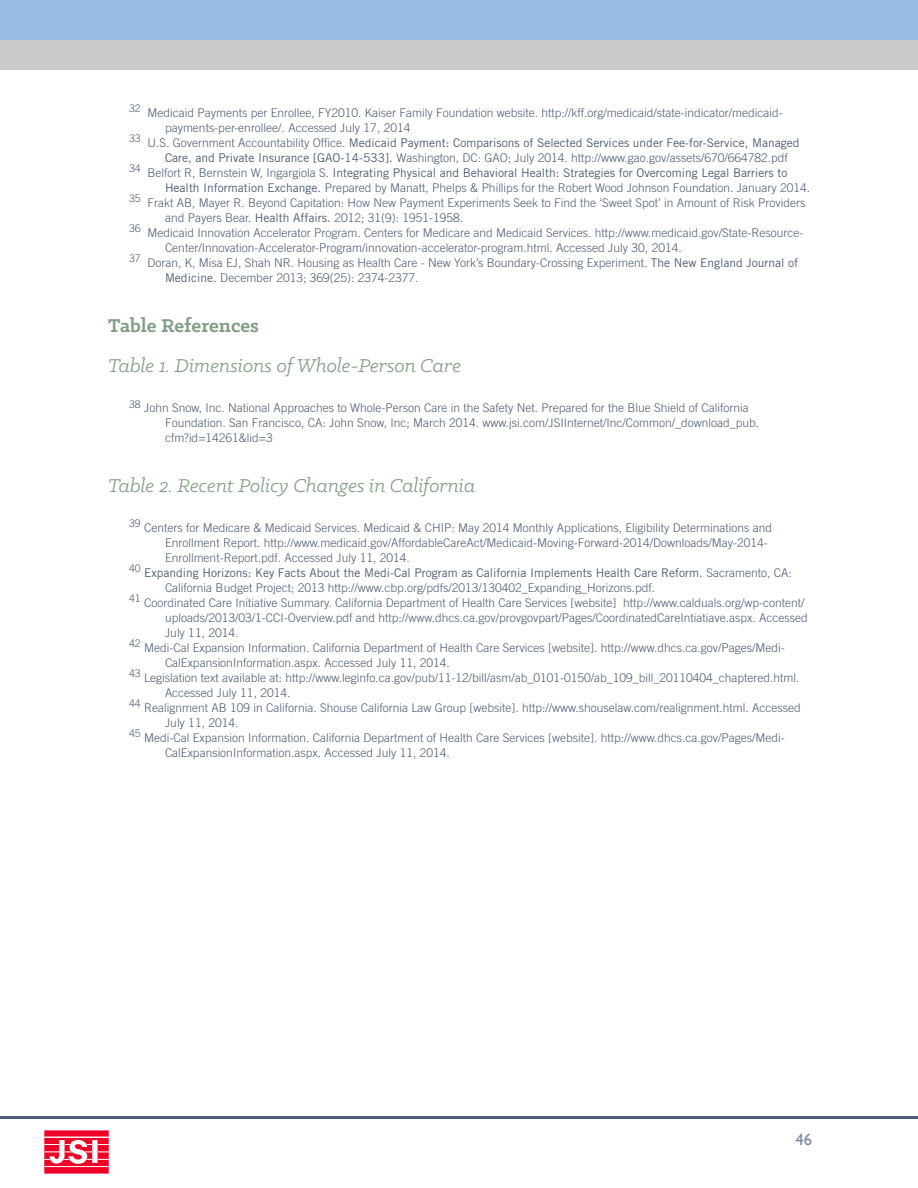
<style>
.page{position:relative;width:918px;height:1188px;background:#fff}
.page>*{position:absolute;margin:0;border:0;box-sizing:border-box;transform-origin:0 0}
.t1{font:italic 21px "Klinic Slab";color:#819d83}
.t2{font:700 21px "Klinic Slab";color:#819d83}
.t3{font:16.5px "Gill Sans";color:#7b8a9d}
.t4{font:300 12px/15px "Trade Gothic LT Std";color:#4e5d75}
.t5{font:12px/15px "Trade Gothic LT Std";color:#4e5d75}
.s1{font-weight:300}
.s2{font-weight:400}
</style>
<div class="page">
<hr style="left:0;top:1116px;width:918px;height:3px;background:#4e5d75">
<div style="left:0;top:0;width:918px;height:69px;background:#cccbcb"></div>
<div style="left:0;top:0;width:918px;height:40px;background:#99bde3"></div>
<svg style="left:44px;top:1130px;width:65px;height:44px"></svg>
<p class="t4" style="left:165px;top:105px;width:619px;text-indent:-36px"><sup>32</sup> Medicaid Payments per Enrollee, FY2010. Kaiser Family Foundation website. http://kff.org/medicaid/state-indicator/medicaid&shy;payments-per-enrollee/. Accessed July 17, 2014</p>
<p class="t5" style="left:165px;top:135px;width:636px;text-indent:-36px"><sup>33</sup> <span class="s1">U.S. Government Accountability Office.</span> Medicaid Payment: Comparisons of Selected Services under Fee-for-Service, Managed<br>Care, and Private Insurance [GAO-14-533]. <span class="s1">Washington, DC: GAO; July 2014. http://www.gao.gov/assets/670/664782.pdf</span></p>
<p class="t4" style="left:165px;top:165px;width:647px;text-indent:-36px"><sup>34</sup> Belfort R, Bernstein W, Ingargiola S. <span class="s2">Integrating Physical and Behavioral Health: Strategies for Overcoming Legal Barriers to<br>Health Information Exchange.</span> Prepared by Manatt, Phelps &amp; Phillips for the Robert Wood Johnson Foundation. January 2014.</p>
<p class="t4" style="left:165px;top:195px;width:642px;text-indent:-36px"><sup>35</sup> Frakt AB, Mayer R. Beyond Capitation: How New Payment Experiments Seek to Find the ‘Sweet Spot’ in Amount of Risk Providers and Payers Bear. <span class="s2">Health Affairs.</span> 2012; 31(9): 1951-1958.</p>
<p class="t4" style="left:165px;top:225px;width:640px;text-indent:-36px"><sup>36</sup> Medicaid Innovation Accelerator Program. Centers for Medicare and Medicaid Services. http://www.medicaid.gov/State-Resource-<br>Center/Innovation-Accelerator-Program/innovation-accelerator-program.html. Accessed July 30, 2014.</p>
<p class="t4" style="left:165px;top:255px;width:635px;text-indent:-36px"><sup>37</sup> Doran, K, Misa EJ, Shah NR. Housing as Health Care - New York’s Boundary-Crossing Experiment. <span class="s2">The New England Journal of<br>Medicine.</span> December 2013; 369(25): 2374-2377.</p>
<p class="t2" style="left:108px;top:312px;width:152px">Table References</p>
<p class="t1" style="left:108px;top:352px;width:355px">Table 1. Dimensions of Whole-Person Care</p>
<p class="t4" style="left:165px;top:401px;width:596px;text-indent:-36px"><sup>38</sup> John Snow, Inc. National Approaches to Whole-Person Care in the Safety Net. Prepared for the Blue Shield of California<br>Foundation. San Francisco, CA: John Snow, Inc; March 2014. www.jsi.com/JSIInternet/Inc/Common/_download_pub. cfm?id=14261&amp;lid=3</p>
<p class="t1" style="left:108px;top:472px;width:369px">Table 2. Recent Policy Changes in California</p>
<p class="t4" style="left:165px;top:520px;width:609px;text-indent:-36px"><sup>39</sup> Centers for Medicare &amp; Medicaid Services. Medicaid &amp; CHIP: May 2014 Monthly Applications, Eligibility Determinations and<br>Enrollment Report. http://www.medicaid.gov/AffordableCareAct/Medicaid-Moving-Forward-2014/Downloads/May-2014-<br>Enrollment-Report.pdf. Accessed July 11, 2014.</p>
<p class="t4" style="left:165px;top:565px;width:628px;text-indent:-36px"><sup>40</sup> <span class="s2">Expanding Horizons: Key Facts About the Medi-Cal Program as California Implements Health Care Reform.</span> Sacramento, CA:<br>California Budget Project; 2013 http://www.cbp.org/pdfs/2013/130402_Expanding_Horizons.pdf.</p>
<p class="t4" style="left:165px;top:595px;width:644px;text-indent:-36px"><sup>41</sup> Coordinated Care Initiative Summary. California Department of Health Care Services [website] http://www.calduals.org/wp-content/ uploads/2013/03/1-CCI-Overview.pdf and http://www.dhcs.ca.gov/provgovpart/Pages/CoordinatedCareIntiatiave.aspx. Accessed<br>July 11, 2014.</p>
<p class="t4" style="left:165px;top:640px;width:621px;text-indent:-36px"><sup>42</sup> Medi-Cal Expansion Information. California Department of Health Care Services [website]. http://www.dhcs.ca.gov/Pages/Medi-<br>CalExpansionInformation.aspx. Accessed July 11, 2014.</p>
<p class="t4" style="left:165px;top:670px;width:636px;text-indent:-36px"><sup>43</sup> Legislation text available at: http://www.leginfo.ca.gov/pub/11-12/bill/asm/ab_0101-0150/ab_109_bill_20110404_chaptered.html.<br>Accessed July 11, 2014.</p>
<p class="t4" style="left:165px;top:700px;width:637px;text-indent:-36px"><sup>44</sup> Realignment AB 109 in California. Shouse California Law Group [website]. http://www.shouselaw.com/realignment.html. Accessed<br>July 11, 2014.</p>
<p class="t4" style="left:165px;top:730px;width:621px;text-indent:-36px"><sup>45</sup> Medi-Cal Expansion Information. California Department of Health Care Services [website]. http://www.dhcs.ca.gov/Pages/Medi-<br>CalExpansionInformation.aspx. Accessed July 11, 2014.</p>
<h2 class="t3" style="left:796px;top:1130px;width:18px">46</h2>
</div>
